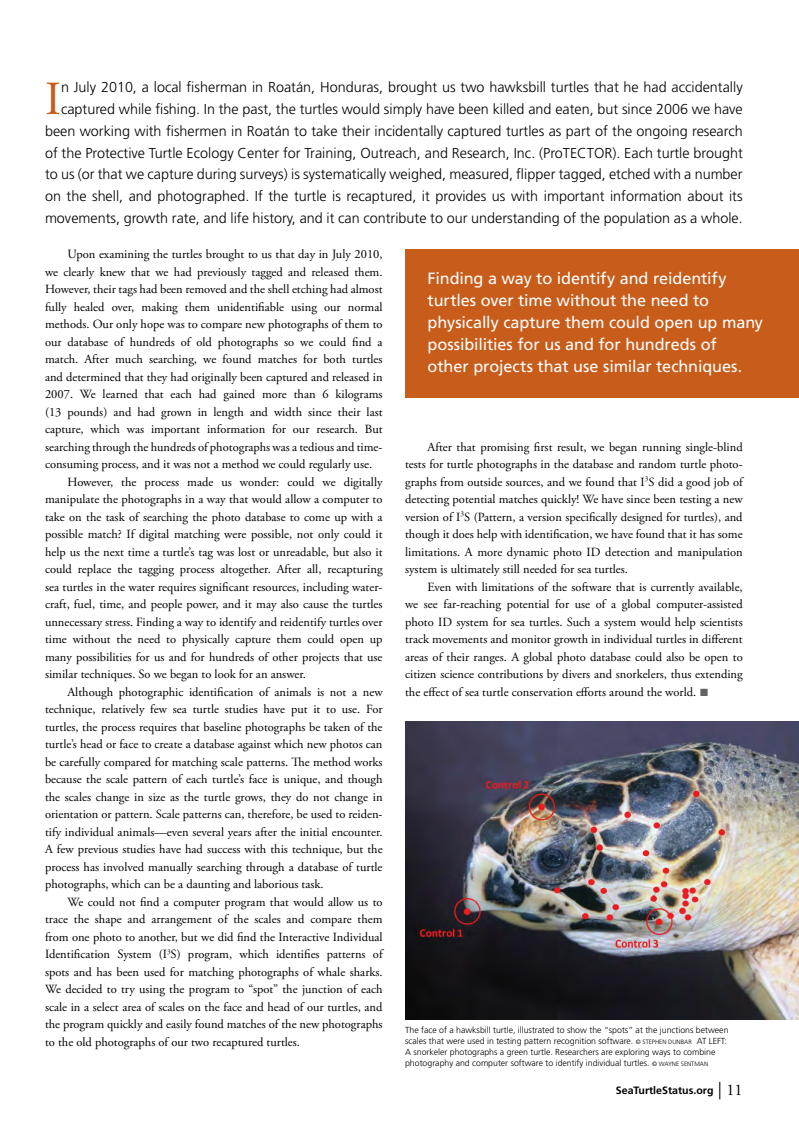
<style>
.page{position:relative;width:799px;height:1125px;background:#fff}
.page>*{position:absolute;margin:0;border:0;box-sizing:border-box;transform-origin:0 0}
.t1{font:47.38px "Adobe Garamond Pro";color:#c85c1a}
.t2{font:16.25px/21.9px "Frutiger";letter-spacing:-.005em;color:#fff}
.t3{font:300 14.38px/21.9px "Frutiger";color:#000;text-align:right}
.t4{font:12.5px/17.5px "Adobe Garamond Pro";color:#000;text-align:justify}
.t5{font:700 10.62px "Frutiger";color:#000}
.t6{font:300 8.75px/11.2px "Frutiger";color:#000}
.s1{color:#636466}
.s2{font-size:6.25px}
.s3{font-family:"Adobe Garamond Pro";font-weight:400;font-size:17.5px}
.s4{font-family:"Adobe Garamond Pro";font-weight:400;font-size:16.25px}
</style>
<div class="page">
<img style="left:405px;top:722px;width:394px;height:297px">
<div style="left:405px;top:249px;width:394px;height:149px;background:#c85c1a"></div>
<p class="t3" style="left:45px;top:76px;width:699px">n July 2010, a local fisherman in Roatán, Honduras, brought us two hawksbill turtles that he had accidentally captured while fishing. In the past, the turtles would simply have been killed and eaten, but since 2006 we have been working with fishermen in Roatán to take their incidentally captured turtles as part of the ongoing research of the Protective Turtle Ecology Center for Training, Outreach, and Research, Inc. (ProTECTOR). Each turtle brought to us (or that we capture during surveys) is systematically weighed, measured, flipper tagged, etched with a number on the shell, and photographed. If the turtle is recaptured, it provides us with important information about its movements, growth rate, and life history, and it can contribute to our understanding of the population as a whole.</p>
<p class="t4" style="left:68px;top:246px;width:317px">Upon examining the turtles brought to us that day in July 2010,</p>
<p class="t4" style="left:45px;top:263px;width:339px">we clearly knew that we had previously tagged and released them.</p>
<p class="t4" style="left:45px;top:281px;width:339px">However, their tags had been removed and the shell etching had almost</p>
<p class="t4" style="left:45px;top:298px;width:339px">fully healed over, making them unidentifiable using our normal</p>
<p class="t4" style="left:45px;top:316px;width:339px">methods. Our only hope was to compare new photographs of them to</p>
<p class="t4" style="left:45px;top:333px;width:339px">our database of hundreds of old photographs so we could find a</p>
<p class="t4" style="left:45px;top:351px;width:339px">match. After much searching, we found matches for both turtles</p>
<p class="t4" style="left:45px;top:368px;width:339px">and determined that they had originally been captured and released in</p>
<p class="t4" style="left:45px;top:386px;width:339px">2007. We learned that each had gained more than 6 kilograms</p>
<p class="t4" style="left:45px;top:403px;width:339px">(13 pounds) and had grown in length and width since their last</p>
<p class="t4" style="left:45px;top:421px;width:339px">capture, which was important information for our research. But</p>
<p class="t4" style="left:45px;top:438px;width:339px">searching through the hundreds of photographs was a tedious and time-</p>
<p class="t4" style="left:45px;top:456px;width:329px">consuming process, and it was not a method we could regularly use.</p>
<p class="t4" style="left:68px;top:473px;width:316px">However, the process made us wonder: could we digitally</p>
<p class="t4" style="left:45px;top:491px;width:339px">manipulate the photographs in a way that would allow a computer to</p>
<p class="t4" style="left:45px;top:508px;width:339px">take on the task of searching the photo database to come up with a</p>
<p class="t4" style="left:45px;top:526px;width:339px">possible match? If digital matching were possible, not only could it</p>
<p class="t4" style="left:45px;top:543px;width:339px">help us the next time a turtle’s tag was lost or unreadable, but also it</p>
<p class="t4" style="left:45px;top:561px;width:339px">could replace the tagging process altogether. After all, recapturing</p>
<p class="t4" style="left:45px;top:578px;width:339px">sea turtles in the water requires significant resources, including water-</p>
<p class="t4" style="left:45px;top:596px;width:339px">craft, fuel, time, and people power, and it may also cause the turtles</p>
<p class="t4" style="left:45px;top:613px;width:339px">unnecessary stress. Finding a way to identify and reidentify turtles over</p>
<p class="t4" style="left:45px;top:631px;width:339px">time without the need to physically capture them could open up</p>
<p class="t4" style="left:45px;top:648px;width:339px">many possibilities for us and for hundreds of other projects that use</p>
<p class="t4" style="left:45px;top:666px;width:262px">similar techniques. So we began to look for an answer.</p>
<p class="t4" style="left:68px;top:683px;width:317px">Although photographic identification of animals is not a new</p>
<p class="t4" style="left:45px;top:701px;width:339px">technique, relatively few sea turtle studies have put it to use. For</p>
<p class="t4" style="left:45px;top:718px;width:339px">turtles, the process requires that baseline photographs be taken of the</p>
<p class="t4" style="left:45px;top:736px;width:339px">turtle’s head or face to create a database against which new photos can</p>
<p class="t4" style="left:45px;top:753px;width:339px">be carefully compared for matching scale patterns. The method works</p>
<p class="t4" style="left:45px;top:771px;width:339px">because the scale pattern of each turtle’s face is unique, and though</p>
<p class="t4" style="left:45px;top:788px;width:339px">the scales change in size as the turtle grows, they do not change in</p>
<p class="t4" style="left:45px;top:806px;width:339px">orientation or pattern. Scale patterns can, therefore, be used to reiden-</p>
<p class="t4" style="left:45px;top:823px;width:339px">tify individual animals—even several years after the initial encounter.</p>
<p class="t4" style="left:45px;top:841px;width:339px">A few previous studies have had success with this technique, but the</p>
<p class="t4" style="left:45px;top:858px;width:339px">process has involved manually searching through a database of turtle</p>
<p class="t4" style="left:45px;top:876px;width:280px">photographs, which can be a daunting and laborious task.</p>
<p class="t4" style="left:68px;top:893px;width:317px">We could not find a computer program that would allow us to</p>
<p class="t4" style="left:45px;top:911px;width:339px">trace the shape and arrangement of the scales and compare them</p>
<p class="t4" style="left:45px;top:928px;width:339px">from one photo to another, but we did find the Interactive Individual</p>
<p class="t4" style="left:45px;top:946px;width:339px">Identification System (I<sup>3</sup>S) program, which identifies patterns of</p>
<p class="t4" style="left:45px;top:963px;width:339px">spots and has been used for matching photographs of whale sharks.</p>
<p class="t4" style="left:45px;top:981px;width:339px">We decided to try using the program to “spot” the junction of each</p>
<p class="t4" style="left:45px;top:998px;width:339px">scale in a select area of scales on the face and head of our turtles, and</p>
<p class="t4" style="left:45px;top:1016px;width:339px">the program quickly and easily found matches of the new photographs</p>
<p class="t4" style="left:45px;top:1033px;width:256px">to the old photographs of our two recaptured turtles.</p>
<h1 class="t1" style="left:45px;top:70px;width:18px">I</h1>
<h2 class="t2" style="left:428px;top:268px;width:337px">Finding a way to identify and reidentify turtles over time without the need to physically capture them could open up many possibilities for us and for hundreds of<br>other projects that use similar techniques.</h2>
<p class="t4" style="left:405px;top:438px;width:339px;text-indent:23px">After that promising first result, we began running single-blind tests for turtle photographs in the database and random turtle photo&shy;graphs from outside sources, and we found that I<sup>3</sup>S did a good job of detecting potential matches quickly! We have since been testing a new version of I<sup>3</sup>S (Pattern, a version specifically designed for turtles), and though it does help with identification, we have found that it has some limitations. A more dynamic photo ID detection and manipulation system is ultimately still needed for sea turtles.</p>
<p class="t4" style="left:405px;top:578px;width:339px;text-indent:22px">Even with limitations of the software that is currently available, we see far-reaching potential for use of a global computer-assisted photo ID system for sea turtles. Such a system would help scientists track movements and monitor growth in individual turtles in different areas of their ranges. A global photo database could also be open to citizen science contributions by divers and snorkelers, thus extending the effect of sea turtle conservation efforts around the world. <span class="s1">■</span></p>
<p class="t6" style="left:405px;top:1024px;width:325px">The face of a hawksbill turtle, illustrated to show the “spots” at the junctions between scales that were used in testing pattern recognition software. <span class="s2">© STEPHEN DUNBAR</span> AT LEFT:<br>A snorkeler photographs a green turtle. Researchers are exploring ways to combine photography and computer software to identify individual turtles. <span class="s2">© WAYNE SENTMAN</span></p>
<p class="t5" style="left:616px;top:1084px;width:128px">SeaTurtleStatus.org <span class="s3">|</span> <span class="s4">11</span></p>
</div>
